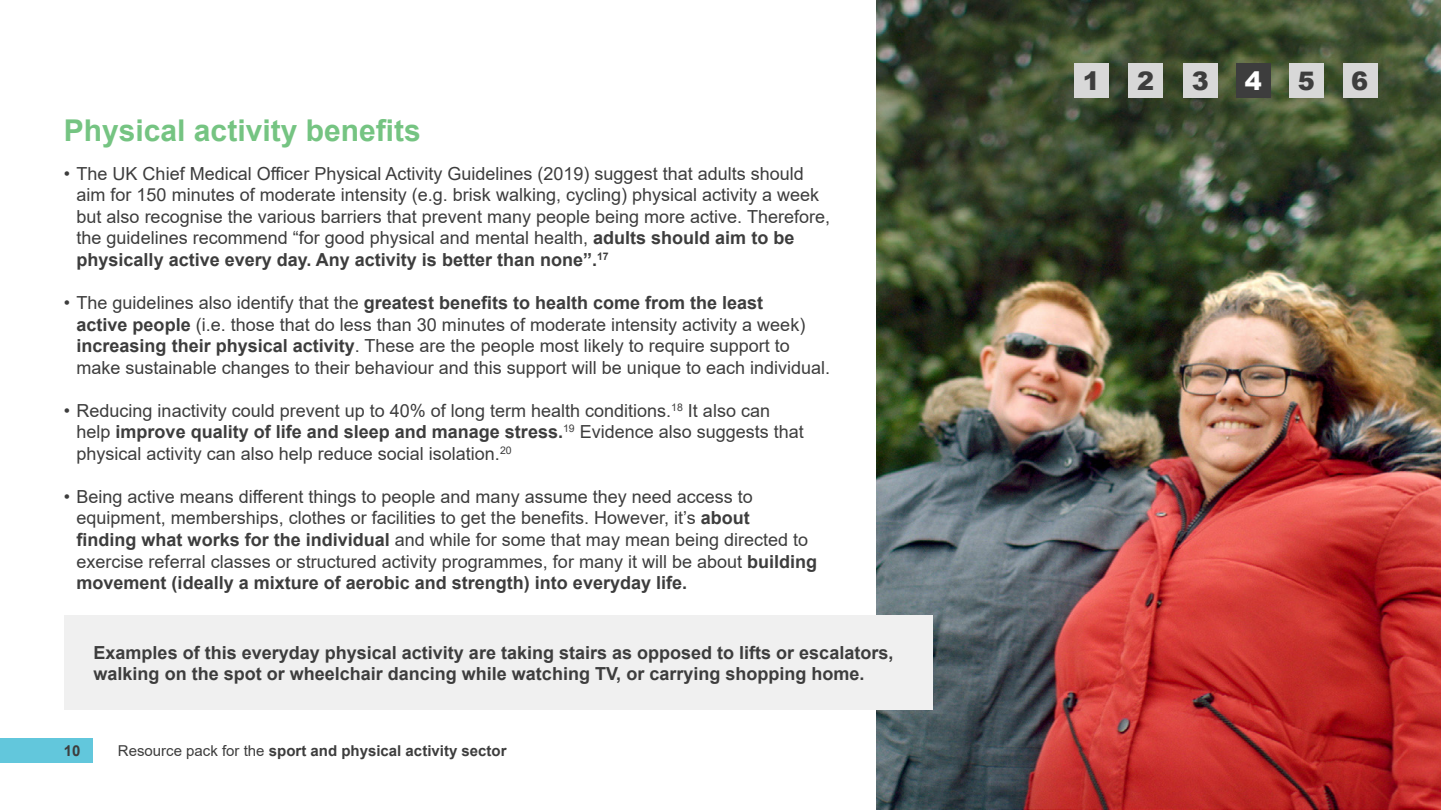
<style>
.page{position:relative;width:1441px;height:810px;background:#fff}
.page>*{position:absolute;margin:0;border:0;box-sizing:border-box;transform-origin:0 0}
.t1{font:700 30px "Arial";color:#75c482}
.t2{font:900 25.5px "Arial";color:#3d3d3d}
.t3{font:900 25.5px "Arial";color:#fff}
.t4{font:18px/21.6px "Arial";color:#3d3d3d}
.t5{font:700 18px/21.6px "Arial";color:#3d3d3d}
.t6{font:700 15px "Arial";color:#3d3d3d}
.s1{font-weight:700}
.s2{font-weight:400}
</style>
<div class="page">
<img style="left:876px;top:0;width:564px;height:810px">
<div style="left:64px;top:615px;width:868px;height:95px;background:#f0f0f0"></div>
<div style="left:0;top:738px;width:92px;height:25px;background:#62c7dc"></div>
<div style="left:1128px;top:64px;width:34px;height:34px;background:#d8d8d8"></div>
<div style="left:1074px;top:64px;width:34px;height:34px;background:#d8d8d8"></div>
<div style="left:1289px;top:64px;width:34px;height:34px;background:#d8d8d8"></div>
<div style="left:1342px;top:64px;width:34px;height:34px;background:#d8d8d8"></div>
<div style="left:1183px;top:64px;width:34px;height:34px;background:#d8d8d8"></div>
<div style="left:1236px;top:64px;width:34px;height:34px;background:#3d3d3d"></div>
<h1 class="t1" style="left:64px;top:111px;width:358px">Physical activity benefits</h1>
<p class="t4" style="left:77px;top:162px;width:755px;text-indent:-13px">• The UK Chief Medical Officer Physical Activity Guidelines (2019) suggest that adults should aim for 150 minutes of moderate intensity (e.g. brisk walking, cycling) physical activity a week but also recognise the various barriers that prevent many people being more active. Therefore, the guidelines recommend “for good physical and mental health, <span class="s1">adults should aim to be physically active every day. Any activity is better than none”.</span><sup>17</sup></p>
<p class="t4" style="left:77px;top:292px;width:755px;text-indent:-13px">• The guidelines also identify that the <span class="s1">greatest benefits to health come from the least<br>active people</span> (i.e. those that do less than 30 minutes of moderate intensity activity a week) <span class="s1">increasing their physical activity</span>. These are the people most likely to require support to make sustainable changes to their behaviour and this support will be unique to each individual.</p>
<p class="t4" style="left:77px;top:399px;width:728px;text-indent:-13px">• Reducing inactivity could prevent up to 40% of long term health conditions.<sup>18</sup> It also can help <span class="s1">improve quality of life and sleep and manage stress.</span><sup>19</sup> Evidence also suggests that physical activity can also help reduce social isolation.<sup>20</sup></p>
<p class="t4" style="left:77px;top:485px;width:742px;text-indent:-13px">• Being active means different things to people and many assume they need access to equipment, memberships, clothes or facilities to get the benefits. However, it’s <span class="s1">about<br>finding what works for the individual</span> and while for some that may mean being directed to exercise referral classes or structured activity programmes, for many it will be about <span class="s1">building movement (ideally a mixture of aerobic and strength) into everyday life.</span></p>
<p class="t5" style="left:94px;top:642px;width:801px">Examples of this everyday physical activity are taking stairs as opposed to lifts or escalators, walking on the spot or wheelchair dancing while watching TV, or carrying shopping home.</p>
<p class="t6" style="left:64px;top:741px;width:18px">10</p>
<p class="t6" style="left:118px;top:741px;width:390px"><span class="s2">Resource pack for the</span> sport and physical activity sector</p>
<h2 class="t2" style="left:1082px;top:62px;width:19px">1</h2>
<h2 class="t2" style="left:1137px;top:62px;width:19px">2</h2>
<h2 class="t2" style="left:1191px;top:62px;width:19px">3</h2>
<h2 class="t3" style="left:1244px;top:62px;width:19px">4</h2>
<h2 class="t2" style="left:1297px;top:62px;width:19px">5</h2>
<h2 class="t2" style="left:1350px;top:62px;width:19px">6</h2>
</div>
